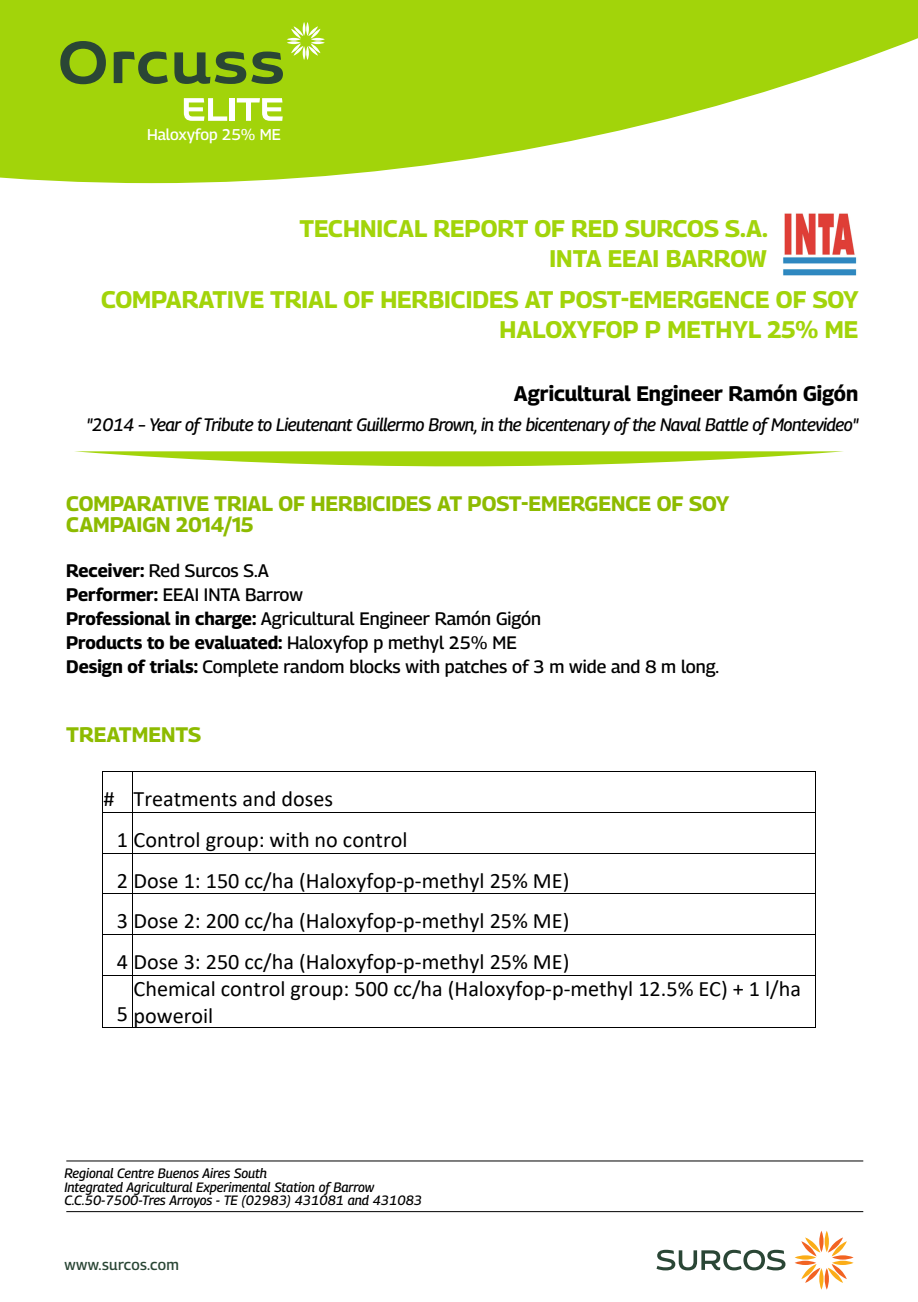
<style>
.page{position:relative;width:918px;height:1302px;background:#fff}
.page>*{position:absolute;margin:0;border:0;box-sizing:border-box;transform-origin:0 0}
.t1{font:600 58.35px "Niemeyer";color:#2a4635}
.t2{font:700 24px/30px "Georama";color:#a2d40a;text-align:right}
.t3{font:22.05px/40.5px "Calibri";color:#000}
.t4{font:700 21px/21px "Georama";color:#8dbb00}
.t5{font:700 21px "Georama";color:#000}
.t6{font:500 18px/24px "Georama";color:#000}
.t7{font:italic 500 18px "Georama";letter-spacing:-.025em;color:#000}
.t8{font:500 15.6px "Georama";letter-spacing:-.005em;color:#fff}
.t9{font:500 15px "Georama";letter-spacing:.02em;color:#2a4635}
.t10{font:italic 500 13.5px/13.5px "Georama";color:#000}
.s1{font-weight:700}
</style>
<div class="page">
<svg style="left:0;top:0;width:918px;height:183px;fill:#a2d40a"></svg>
<svg style="left:287px;top:22px;width:38px;height:38px"></svg>
<svg style="left:184px;top:98px;width:43px;height:23px"></svg>
<div style="left:230px;top:98px;width:5px;height:23px;background:#fff"></div>
<svg style="left:237px;top:98px;width:46px;height:23px"></svg>
<svg style="left:795px;top:1231px;width:59px;height:58px"></svg>
<svg style="left:656px;top:1249px;width:129px;height:21px"></svg>
<svg style="left:75px;top:451px;width:768px;height:16px"></svg>
<hr style="left:66px;top:1160px;width:797px;height:1px;background:#000">
<hr style="left:66px;top:1211px;width:797px;height:1px;background:#000">
<img style="left:783px;top:213px;width:74px;height:62px">
<svg style="left:103px;top:771px;width:29px;height:1px"></svg>
<hr style="left:133px;top:771px;width:682px;height:1px;background:#000">
<hr style="left:102px;top:771px;width:1px;height:41px;background:#000">
<hr style="left:132px;top:771px;width:1px;height:41px;background:#000">
<hr style="left:815px;top:771px;width:1px;height:41px;background:#000">
<svg style="left:102px;top:812px;width:31px;height:1px"></svg>
<hr style="left:133px;top:812px;width:682px;height:1px;background:#000">
<hr style="left:102px;top:813px;width:1px;height:39px;background:#000">
<hr style="left:132px;top:813px;width:1px;height:39px;background:#000">
<hr style="left:815px;top:813px;width:1px;height:39px;background:#000">
<hr style="left:133px;top:852px;width:682px;height:1px;background:#000">
<hr style="left:102px;top:853px;width:1px;height:40px;background:#000">
<hr style="left:132px;top:853px;width:1px;height:40px;background:#000">
<hr style="left:815px;top:853px;width:1px;height:40px;background:#000">
<svg style="left:102px;top:893px;width:31px;height:1px"></svg>
<hr style="left:133px;top:893px;width:682px;height:1px;background:#000">
<hr style="left:102px;top:894px;width:1px;height:40px;background:#000">
<hr style="left:132px;top:894px;width:1px;height:40px;background:#000">
<hr style="left:815px;top:894px;width:1px;height:40px;background:#000">
<svg style="left:103px;top:934px;width:29px;height:1px"></svg>
<hr style="left:133px;top:934px;width:682px;height:1px;background:#000">
<hr style="left:102px;top:934px;width:1px;height:40px;background:#000">
<hr style="left:132px;top:934px;width:1px;height:40px;background:#000">
<hr style="left:815px;top:934px;width:1px;height:40px;background:#000">
<hr style="left:133px;top:974px;width:682px;height:1px;background:#000">
<hr style="left:102px;top:975px;width:1px;height:52px;background:#000">
<hr style="left:132px;top:975px;width:1px;height:52px;background:#000">
<svg style="left:102px;top:1027px;width:31px;height:1px"></svg>
<hr style="left:133px;top:1027px;width:682px;height:1px;background:#000">
<hr style="left:815px;top:975px;width:1px;height:52px;background:#000">
<h1 class="t1" style="left:57px;top:23px;width:230px">Orcuss</h1>
<p class="t8" style="left:147px;top:123px;width:135px">Haloxyfop 25% ME</p>
<p class="t2" style="left:299px;top:213px;width:470px">TECHNICAL REPORT OF RED SURCOS S.A.<br>INTA EEAI BARROW</p>
<p class="t2" style="left:101px;top:284px;width:759px">COMPARATIVE TRIAL OF HERBICIDES AT POST-EMERGENCE OF SOY<br>HALOXYFOP P METHYL 25% ME</p>
<p class="t5" style="left:514px;top:378px;width:346px">Agricultural Engineer Ramón Gigón</p>
<p class="t7" style="left:86px;top:412px;width:773px">"2014 – Year of Tribute to Lieutenant Guillermo Brown, in the bicentenary of the Naval Battle of Montevideo"</p>
<p class="t4" style="left:66px;top:492px;width:665px">COMPARATIVE TRIAL OF HERBICIDES AT POST-EMERGENCE OF SOY<br>CAMPAIGN 2014/15</p>
<p class="t6" style="left:66px;top:558px;width:654px"><span class="s1">Receiver:</span> Red Surcos S.A<br><span class="s1">Performer:</span> EEAI INTA Barrow<br><span class="s1">Professional in charge:</span> Agricultural Engineer Ramón Gigón<br><span class="s1">Products to be evaluated:</span> Haloxyfop p methyl 25% ME<br><span class="s1">Design of trials:</span> Complete random blocks with patches of 3 m wide and 8 m long.</p>
<p class="t4" style="left:66px;top:723px;width:136px">TREATMENTS</p>
<p class="t3" style="left:117px;top:778px;width:454px;text-indent:-14px"># Treatments and doses<br>1 Control group: with no control<br>2 Dose 1: 150 cc/ha (Haloxyfop-p-methyl 25% ME)<br>3 Dose 2: 200 cc/ha (Haloxyfop-p-methyl 25% ME)<br>4 Dose 3: 250 cc/ha (Haloxyfop-p-methyl 25% ME)</p>
<p class="t3" style="left:117px;top:994px;width:98px">5 poweroil</p>
<p class="t3" style="left:134px;top:968px;width:669px">Chemical control group: 500 cc/ha (Haloxyfop-p-methyl 12.5% EC) + 1 l/ha</p>
<p class="t10" style="left:64px;top:1166px;width:359px">Regional Centre Buenos Aires South<br>Integrated Agricultural Experimental Station of Barrow<br>C.C.50-7500-Tres Arroyos - TE (02983) 431081 and 431083</p>
<p class="t9" style="left:64px;top:1253px;width:116px">www.surcos.com</p>
</div>
